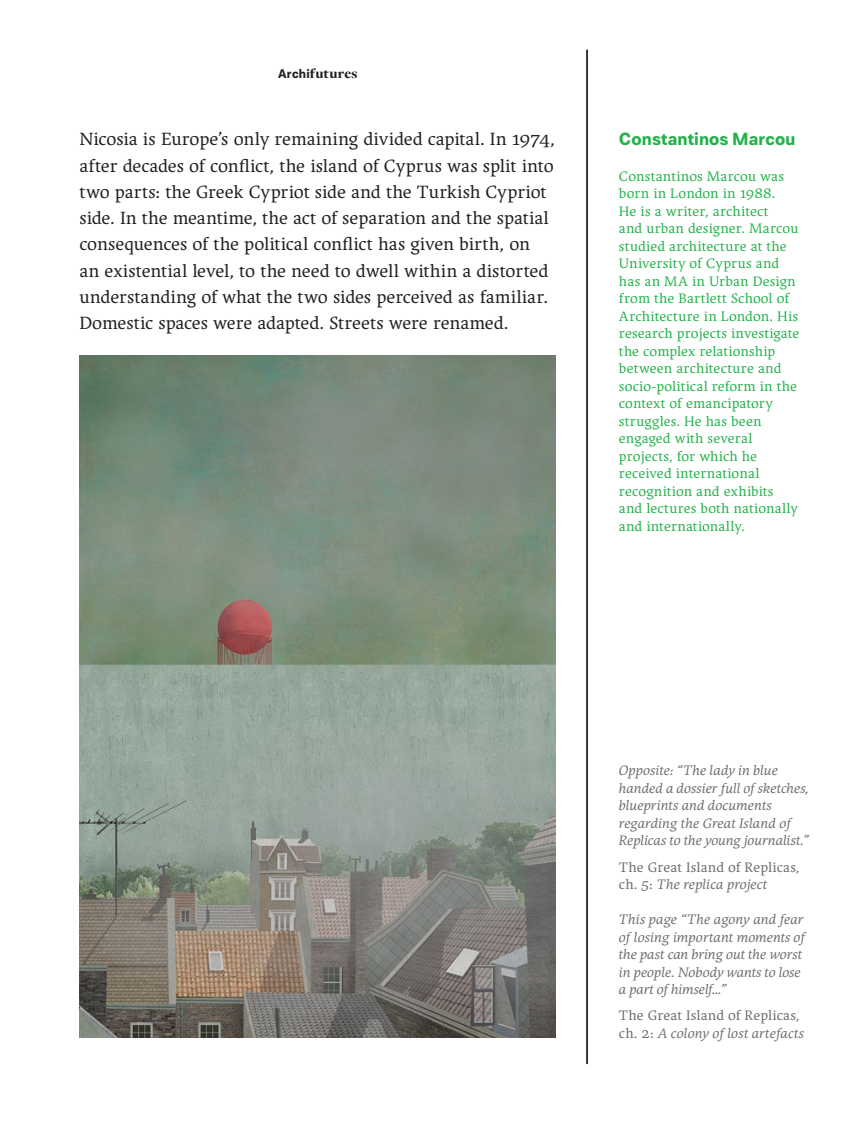
<style>
.page{position:relative;width:844px;height:1141px;background:#fff}
.page>*{position:absolute;margin:0;border:0;box-sizing:border-box;transform-origin:0 0}
.t1{font:18.55px/26.2px "Ergilo";letter-spacing:-.005em;color:#231f20}
.t2{font:700 17.5px "Paul Grotesk";letter-spacing:.01em;color:#23b24b}
.t3{font:14.35px/17.5px "Ergilo";letter-spacing:.01em;color:#23b24b}
.t4{font:italic 14.35px/17.5px "Ergilo";letter-spacing:.005em;color:#6c6d70}
.t5{font:14.35px/17.5px "Ergilo";letter-spacing:.005em;color:#6c6d70}
.t6{font:900 14.35px "Freight Disp Pro";letter-spacing:.02em;color:#231f20}
.s1{font-family:"Paul Grotesk";font-weight:700;font-size:12.42px}
.s2{font-family:"Ergilo Smallcaps"}
.s3{font-style:italic}
</style>
<div class="page">
<hr style="left:586px;top:50px;width:1px;height:1014px;background:#231f20">
<img style="left:79px;top:355px;width:476px;height:683px">
<p class="t6" style="left:278px;top:64px;width:81px"><span class="s1">Archi</span>futures</p>
<p class="t1" style="left:79px;top:126px;width:477px">Nicosia is Europe’s only remaining divided capital. In <span class="s2">1974</span>, after decades of conflict, the island of Cyprus was split into two parts: the Greek Cypriot side and the Turkish Cypriot side. In the meantime, the act of separation and the spatial consequences of the political conflict has given birth, on<br>an existential level, to the need to dwell within a distorted understanding of what the two sides perceived as familiar.<br>Domestic spaces were adapted. Streets were renamed.</p>
<p class="t2" style="left:618px;top:129px;width:178px">Constantinos Marcou</p>
<p class="t3" style="left:618px;top:167px;width:182px">Constantinos Marcou was born in London in <span class="s2">1988</span>.<br>He is a writer, architect<br>and urban designer. Marcou studied architecture at the<br>University of Cyprus and has an MA in Urban Design from the Bartlett School of<br>Architecture in London. His research projects investigate the complex relationship between architecture and socio-political reform in the context of emancipatory struggles. He has been engaged with several projects, for which he received international recognition and exhibits and lectures both nationally and internationally.</p>
<p class="t4" style="left:618px;top:762px;width:192px">Opposite: “The lady in blue handed a dossier full of sketches, blueprints and documents regarding the Great Island of<br>Replicas to the young journalist.”</p>
<p class="t5" style="left:618px;top:858px;width:182px">The Great Island of Replicas, ch. <span class="s2">5</span>: <span class="s3">The replica project</span></p>
<p class="t4" style="left:618px;top:910px;width:187px">This page “The agony and fear of losing important moments of the past can bring out the worst in people. Nobody wants to lose a part of himself...”</p>
<p class="t5" style="left:618px;top:1007px;width:186px">The Great Island of Replicas, ch. <span class="s2">2</span>: <span class="s3">A colony of lost artefacts</span></p>
</div>
